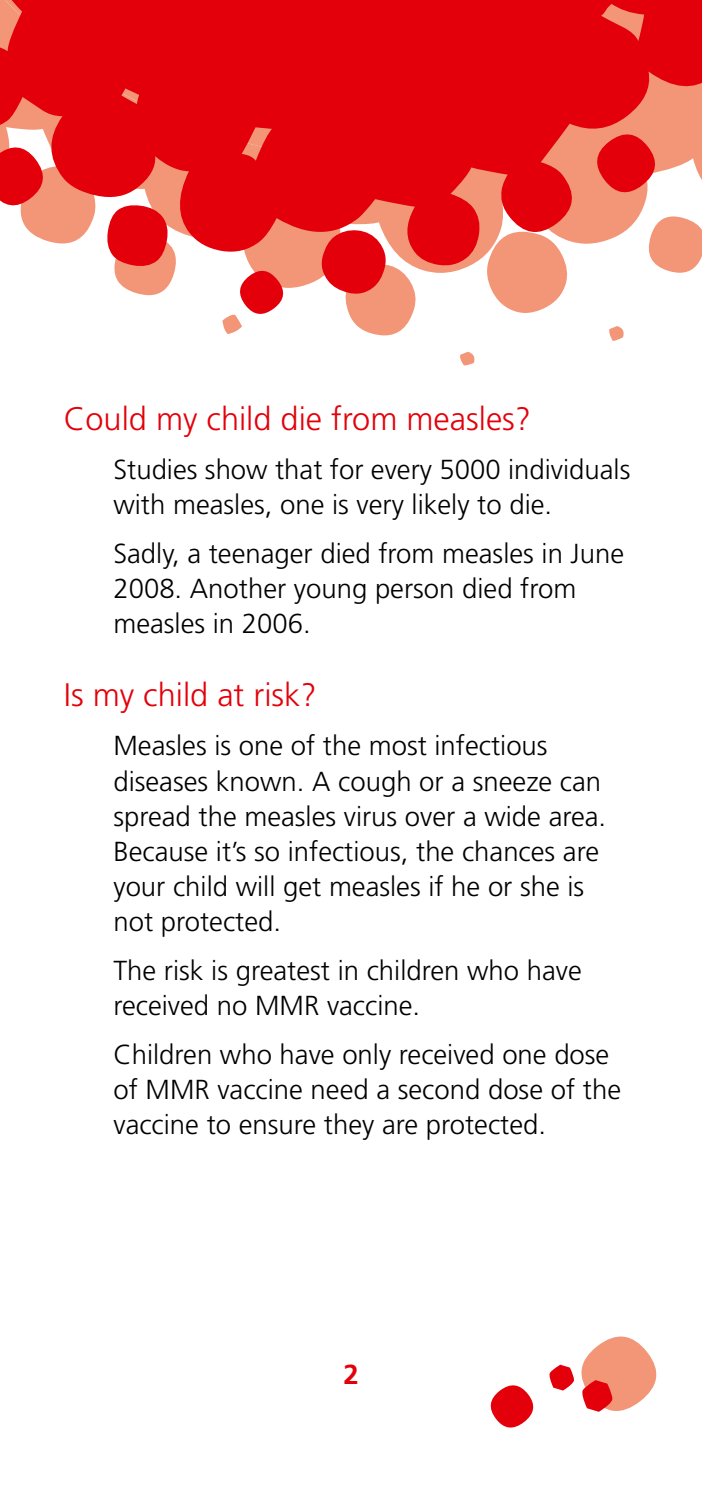
<style>
.page{position:relative;width:702px;height:1489px;background:#fff}
.page>*{position:absolute;margin:0;border:0;box-sizing:border-box;transform-origin:0 0}
.t1{font:300 32.5px "Frutiger";color:#e3000a}
.t2{font:300 27.5px/35px "Frutiger";color:#000}
.t3{font:700 27.5px "Frutiger";color:#e3000a}
</style>
<div class="page">
<svg style="left:222px;top:317px;width:402px;height:48px"></svg>
<svg style="left:0;top:180px;width:702px;height:137px"></svg>
<svg style="left:0;top:0;width:702px;height:180px;background:#e41218"></svg>
<svg style="left:549px;top:1336px;width:108px;height:76px"></svg>
<svg style="left:490px;top:1385px;width:44px;height:43px"></svg>
<h2 class="t1" style="left:64px;top:400px;width:469px">Could my child die from measles?</h2>
<p class="t2" style="left:113px;top:452px;width:518px">Studies show that for every 5000 individuals with measles, one is very likely to die.</p>
<p class="t2" style="left:113px;top:536px;width:512px">Sadly, a teenager died from measles in June<br>2008. Another young person died from measles in 2006.</p>
<h2 class="t1" style="left:64px;top:676px;width:254px">Is my child at risk?</h2>
<p class="t2" style="left:113px;top:728px;width:494px">Measles is one of the most infectious diseases known. A cough or a sneeze can spread the measles virus over a wide area.<br>Because it’s so infectious, the chances are your child will get measles if he or she is not protected.</p>
<p class="t2" style="left:113px;top:953px;width:470px">The risk is greatest in children who have received no MMR vaccine.</p>
<p class="t2" style="left:113px;top:1037px;width:509px">Children who have only received one dose of MMR vaccine need a second dose of the vaccine to ensure they are protected.</p>
<p class="t3" style="left:343px;top:1358px;width:17px">2</p>
</div>
